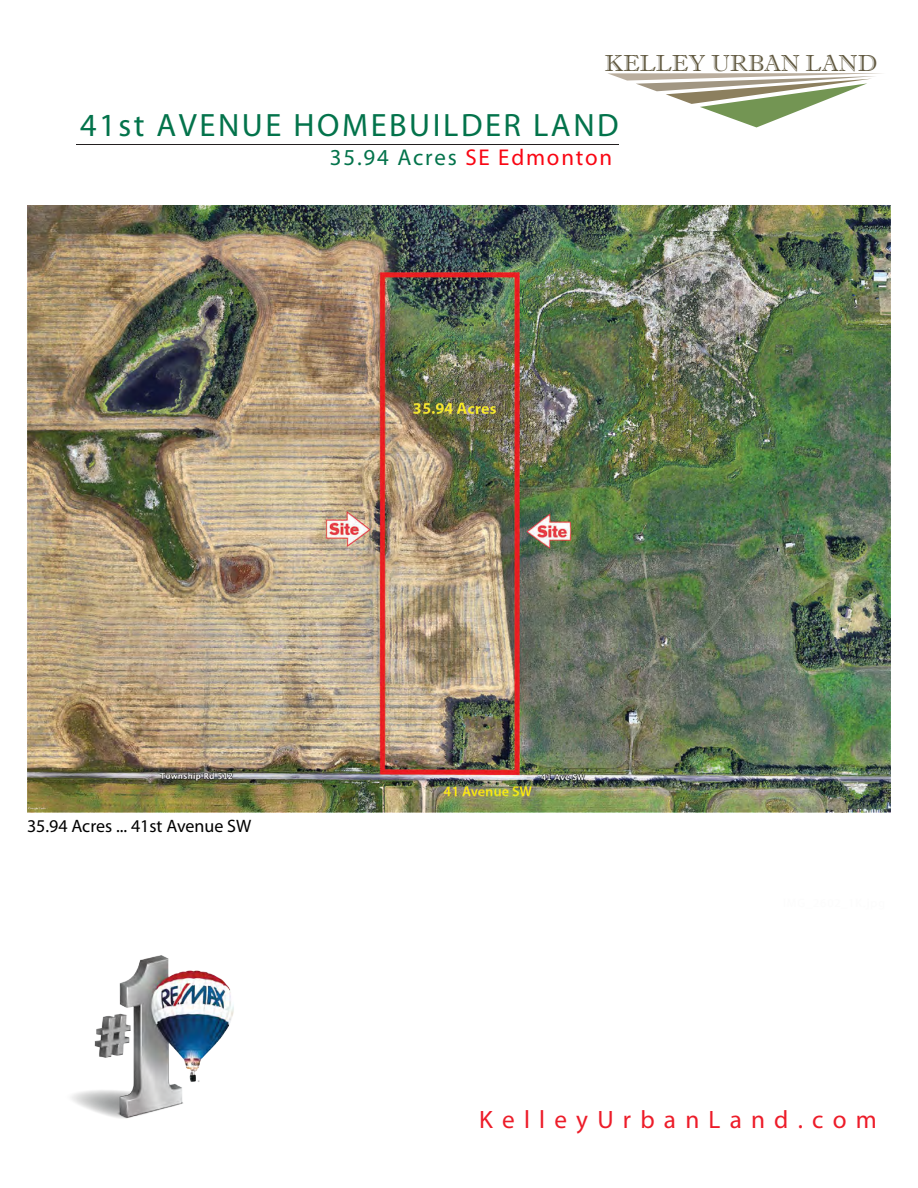
<style>
.page{position:relative;width:918px;height:1188px;background:#fff}
.page>*{position:absolute;margin:0;border:0;box-sizing:border-box;transform-origin:0 0}
.t1{font:32.4px "Myriad Pro";letter-spacing:.08em;color:#03734b}
.t2{font:25.2px "Myriad Pro";letter-spacing:.365em;color:#ed1c29}
.t3{font:23.25px "Imprint MT Shadow";color:#60583f}
.t4{font:22.95px "Myriad Pro";letter-spacing:.08em;color:#03734b}
.t5{font:18px "Myriad Pro";color:#000}
.s1{color:#f90613}
</style>
<div class="page">
<hr style="left:76px;top:144px;width:543px;height:1px;background:#231f20">
<svg style="left:608px;top:73px;width:274px;height:54px"></svg>
<img style="left:71px;top:955px;width:163px;height:164px">
<img style="left:27px;top:206px;width:864px;height:607px">
<p class="t3" style="left:605px;top:49px;width:274px">KELLEY URBAN LAND</p>
<p class="t1" style="left:80px;top:105px;width:540px">41st AVENUE HOMEBUILDER LAND</p>
<p class="t4" style="left:330px;top:143px;width:284px">35.94 Acres <span class="s1">SE Edmonton</span></p>
<p class="t5" style="left:27px;top:814px;width:226px">35.94 Acres ... 41st Avenue SW</p>
<p class="t2" style="left:479px;top:1104px;width:399px">KelleyUrbanLand.com</p>
</div>
